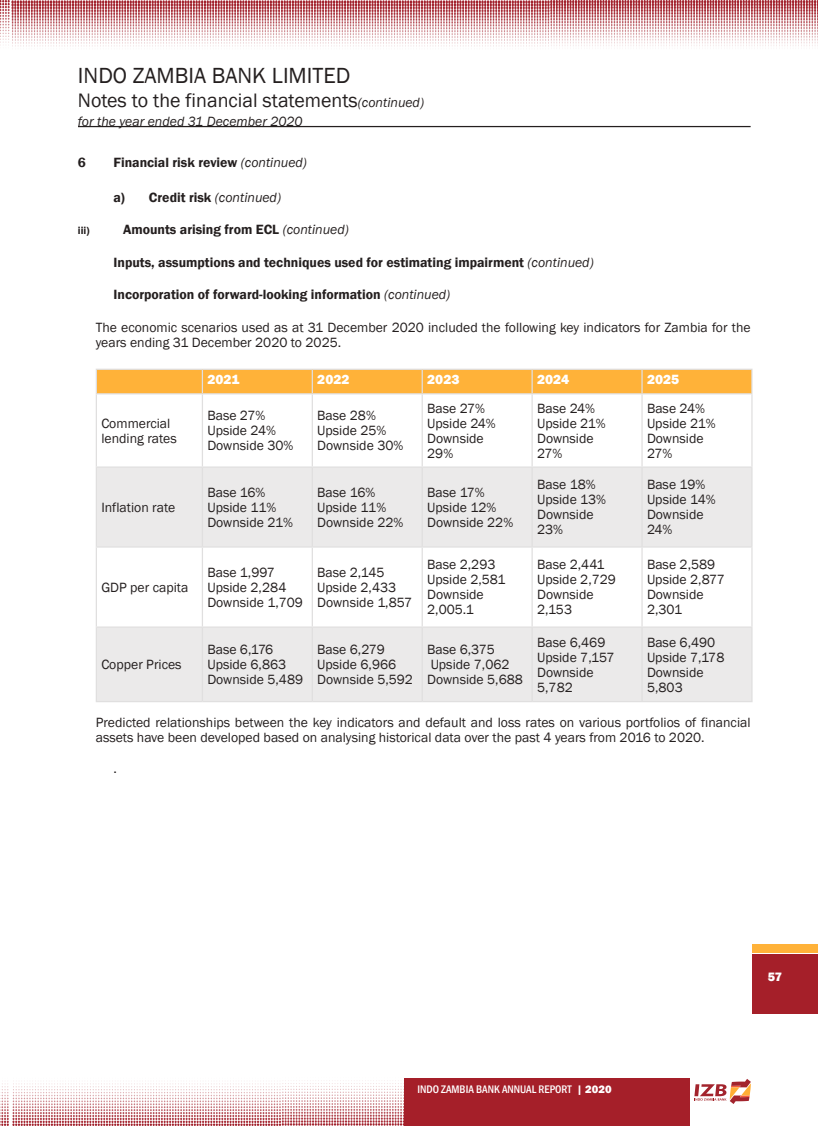
<style>
.page{position:relative;width:818px;height:1126px;background:#fff}
.page>*{position:absolute;margin:0;border:0;box-sizing:border-box;transform-origin:0 0}
.t1{font:22.5px "Franklin Gothic";color:#241f1f}
.t2{font:20px "Franklin Gothic";color:#241f1f}
.t3{font:13.75px/15px "Franklin Gothic";color:#241f1f}
.t4{font:600 13.75px "Franklin Gothic";color:#241f1f}
.t5{font:italic 13.75px "Franklin Gothic";color:#241f1f}
.t6{font:800 13.75px "Franklin Gothic";color:#fff}
.t7{font:800 12.5px "Franklin Gothic";color:#fff}
.t8{font:500 condensed 11.25px "Franklin Gothic";color:#fff}
.t9{font:600 10.62px "Franklin Gothic";color:#241f1f}
.s1{font-style:italic;font-size:13.75px}
.s2{font-weight:400;font-style:italic}
.s3{font-weight:800;font-stretch:normal}
</style>
<div class="page">
<hr style="left:78px;top:126px;width:672px;height:1px;background:#241f1f">
<svg style="left:97px;top:467px;width:654px;height:233px;fill:#ebeaea"></svg>
<hr style="left:96px;top:368px;width:106px;height:2px;background:#e0dfdf">
<hr style="left:202px;top:368px;width:110px;height:2px;background:#e0dfdf">
<hr style="left:312px;top:368px;width:110px;height:2px;background:#e0dfdf">
<hr style="left:422px;top:368px;width:110px;height:2px;background:#e0dfdf">
<hr style="left:532px;top:368px;width:110px;height:2px;background:#e0dfdf">
<hr style="left:642px;top:368px;width:110px;height:2px;background:#e0dfdf">
<div style="left:96px;top:369px;width:656px;height:24px;background:#ffb239"></div>
<hr style="left:96px;top:393px;width:106px;height:1px;background:#e0dfdf">
<hr style="left:96px;top:394px;width:1px;height:72px;background:#e0dfdf">
<hr style="left:202px;top:393px;width:110px;height:1px;background:#e0dfdf">
<hr style="left:202px;top:394px;width:1px;height:72px;background:#e0dfdf">
<hr style="left:312px;top:393px;width:110px;height:1px;background:#e0dfdf">
<hr style="left:312px;top:394px;width:1px;height:72px;background:#e0dfdf">
<hr style="left:422px;top:393px;width:110px;height:1px;background:#e0dfdf">
<hr style="left:421px;top:394px;width:2px;height:72px;background:#e0dfdf">
<hr style="left:532px;top:393px;width:110px;height:1px;background:#e0dfdf">
<hr style="left:531px;top:394px;width:1px;height:72px;background:#e0dfdf">
<hr style="left:642px;top:393px;width:110px;height:1px;background:#e0dfdf">
<hr style="left:641px;top:394px;width:1px;height:72px;background:#e0dfdf">
<hr style="left:751px;top:394px;width:1px;height:72px;background:#e0dfdf">
<hr style="left:96px;top:466px;width:106px;height:1px;background:#e0dfdf">
<hr style="left:96px;top:467px;width:1px;height:79px;background:#e0dfdf">
<hr style="left:202px;top:466px;width:110px;height:1px;background:#e0dfdf">
<hr style="left:202px;top:467px;width:1px;height:79px;background:#e0dfdf">
<hr style="left:312px;top:466px;width:110px;height:1px;background:#e0dfdf">
<hr style="left:312px;top:467px;width:1px;height:79px;background:#e0dfdf">
<hr style="left:422px;top:466px;width:110px;height:1px;background:#e0dfdf">
<hr style="left:421px;top:467px;width:2px;height:79px;background:#e0dfdf">
<hr style="left:532px;top:466px;width:110px;height:1px;background:#e0dfdf">
<hr style="left:531px;top:467px;width:1px;height:79px;background:#e0dfdf">
<hr style="left:642px;top:466px;width:110px;height:1px;background:#e0dfdf">
<hr style="left:641px;top:467px;width:1px;height:79px;background:#e0dfdf">
<hr style="left:751px;top:467px;width:1px;height:79px;background:#e0dfdf">
<hr style="left:96px;top:546px;width:106px;height:1px;background:#e0dfdf">
<hr style="left:96px;top:547px;width:1px;height:79px;background:#e0dfdf">
<hr style="left:202px;top:546px;width:110px;height:1px;background:#e0dfdf">
<hr style="left:202px;top:547px;width:1px;height:79px;background:#e0dfdf">
<hr style="left:312px;top:546px;width:110px;height:1px;background:#e0dfdf">
<hr style="left:312px;top:547px;width:1px;height:79px;background:#e0dfdf">
<hr style="left:422px;top:546px;width:110px;height:1px;background:#e0dfdf">
<hr style="left:421px;top:547px;width:2px;height:79px;background:#e0dfdf">
<hr style="left:532px;top:546px;width:110px;height:1px;background:#e0dfdf">
<hr style="left:531px;top:547px;width:1px;height:79px;background:#e0dfdf">
<hr style="left:642px;top:546px;width:110px;height:1px;background:#e0dfdf">
<hr style="left:641px;top:547px;width:1px;height:79px;background:#e0dfdf">
<hr style="left:751px;top:547px;width:1px;height:79px;background:#e0dfdf">
<hr style="left:96px;top:626px;width:106px;height:1px;background:#e0dfdf">
<hr style="left:96px;top:627px;width:1px;height:73px;background:#e0dfdf">
<hr style="left:96px;top:700px;width:106px;height:2px;background:#e0dfdf">
<hr style="left:202px;top:626px;width:110px;height:1px;background:#e0dfdf">
<hr style="left:202px;top:627px;width:1px;height:73px;background:#e0dfdf">
<hr style="left:202px;top:700px;width:110px;height:2px;background:#e0dfdf">
<hr style="left:312px;top:626px;width:110px;height:1px;background:#e0dfdf">
<hr style="left:312px;top:627px;width:1px;height:73px;background:#e0dfdf">
<hr style="left:312px;top:700px;width:110px;height:2px;background:#e0dfdf">
<hr style="left:422px;top:626px;width:110px;height:1px;background:#e0dfdf">
<hr style="left:421px;top:627px;width:2px;height:73px;background:#e0dfdf">
<hr style="left:422px;top:700px;width:110px;height:2px;background:#e0dfdf">
<hr style="left:532px;top:626px;width:110px;height:1px;background:#e0dfdf">
<hr style="left:531px;top:627px;width:1px;height:73px;background:#e0dfdf">
<hr style="left:532px;top:700px;width:110px;height:2px;background:#e0dfdf">
<hr style="left:642px;top:626px;width:110px;height:1px;background:#e0dfdf">
<hr style="left:641px;top:627px;width:1px;height:73px;background:#e0dfdf">
<hr style="left:751px;top:627px;width:1px;height:73px;background:#e0dfdf">
<hr style="left:642px;top:700px;width:110px;height:2px;background:#e0dfdf">
<svg style="left:0;top:0;width:10px;height:43px"></svg>
<svg style="left:12px;top:0;width:806px;height:1px"></svg>
<svg style="left:12px;top:1px;width:806px;height:46px"></svg>
<svg style="left:0;top:1080px;width:404px;height:45px"></svg>
<svg style="left:694px;top:1079px;width:56px;height:24px"></svg>
<div style="left:404px;top:1077px;width:285px;height:47px;background:#a51f29"></div>
<div style="left:752px;top:954px;width:66px;height:59px;background:#a51f29"></div>
<div style="left:752px;top:943px;width:66px;height:9px;background:#ffb239"></div>
<h1 class="t1" style="left:78px;top:62px;width:274px">INDO ZAMBIA BANK LIMITED</h1>
<h2 class="t2" style="left:78px;top:88px;width:347px">Notes to the financial statements<span class="s1">(continued)</span></h2>
<p class="t5" style="left:78px;top:113px;width:226px">for the year ended 31 December 2020</p>
<p class="t4" style="left:78px;top:154px;width:10px">6</p>
<p class="t4" style="left:113px;top:154px;width:195px">Financial risk review <span class="s2">(continued)</span></p>
<p class="t4" style="left:113px;top:188px;width:169px">a) Credit risk <span class="s2">(continued)</span></p>
<p class="t9" style="left:78px;top:224px;width:13px">iii)</p>
<p class="t4" style="left:123px;top:221px;width:227px">Amounts arising from ECL <span class="s2">(continued)</span></p>
<p class="t4" style="left:113px;top:253px;width:482px">Inputs, assumptions and techniques used for estimating impairment <span class="s2">(continued)</span></p>
<p class="t4" style="left:113px;top:286px;width:338px">Incorporation of forward-looking information <span class="s2">(continued)</span></p>
<p class="t3" style="left:96px;top:320px;width:656px">The economic scenarios used as at 31 December 2020 included the following key indicators for Zambia for the years ending 31 December 2020 to 2025.</p>
<p class="t6" style="left:207px;top:370px;width:34px">2021</p>
<p class="t6" style="left:317px;top:370px;width:34px">2022</p>
<p class="t6" style="left:427px;top:370px;width:34px">2023</p>
<p class="t6" style="left:537px;top:370px;width:34px">2024</p>
<p class="t6" style="left:647px;top:370px;width:34px">2025</p>
<p class="t3" style="left:101px;top:416px;width:77px">Commercial lending rates</p>
<p class="t3" style="left:207px;top:408px;width:87px">Base 27%<br>Upside 24%<br>Downside 30%</p>
<p class="t3" style="left:317px;top:408px;width:87px">Base 28%<br>Upside 25%<br>Downside 30%</p>
<p class="t3" style="left:427px;top:401px;width:70px">Base 27%<br>Upside 24%<br>Downside<br>29%</p>
<p class="t3" style="left:537px;top:401px;width:70px">Base 24%<br>Upside 21%<br>Downside<br>27%</p>
<p class="t3" style="left:647px;top:401px;width:70px">Base 24%<br>Upside 21%<br>Downside<br>27%</p>
<p class="t3" style="left:101px;top:500px;width:75px">Inflation rate</p>
<p class="t3" style="left:101px;top:580px;width:89px">GDP per capita</p>
<p class="t3" style="left:207px;top:485px;width:87px">Base 16%<br>Upside 11%<br>Downside 21%</p>
<p class="t3" style="left:317px;top:485px;width:87px">Base 16%<br>Upside 11%<br>Downside 22%</p>
<p class="t3" style="left:427px;top:485px;width:87px">Base 17%<br>Upside 12%<br>Downside 22%</p>
<p class="t3" style="left:537px;top:477px;width:71px">Base 18%<br>Upside 13%<br>Downside<br>23%</p>
<p class="t3" style="left:647px;top:477px;width:70px">Base 19%<br>Upside 14%<br>Downside<br>24%</p>
<p class="t3" style="left:207px;top:565px;width:97px">Base 1,997<br>Upside 2,284<br>Downside 1,709</p>
<p class="t3" style="left:317px;top:565px;width:96px">Base 2,145<br>Upside 2,433<br>Downside 1,857</p>
<p class="t3" style="left:427px;top:557px;width:80px">Base 2,293<br>Upside 2,581<br>Downside<br>2,005.1</p>
<p class="t3" style="left:537px;top:557px;width:80px">Base 2,441<br>Upside 2,729<br>Downside<br>2,153</p>
<p class="t3" style="left:647px;top:557px;width:79px">Base 2,589<br>Upside 2,877<br>Downside<br>2,301</p>
<p class="t3" style="left:207px;top:642px;width:97px">Base 6,176<br>Upside 6,863<br>Downside 5,489</p>
<p class="t3" style="left:317px;top:642px;width:97px">Base 6,279<br>Upside 6,966<br>Downside 5,592</p>
<p class="t3" style="left:427px;top:642px;width:97px">Base 6,375<br>Upside 7,062<br>Downside 5,688</p>
<p class="t3" style="left:537px;top:634px;width:79px">Base 6,469<br>Upside 7,157<br>Downside<br>5,782</p>
<p class="t3" style="left:647px;top:634px;width:79px">Base 6,490<br>Upside 7,178<br>Downside<br>5,803</p>
<p class="t3" style="left:96px;top:715px;width:656px">Predicted relationships between the key indicators and default and loss rates on various portfolios of financial assets have been developed based on analysing historical data over the past 4 years from 2016 to 2020.</p>
<p class="t3" style="left:113px;top:760px;width:5px">.</p>
<p class="t3" style="left:101px;top:657px;width:82px">Copper Prices</p>
<p class="t8" style="left:417px;top:1081px;width:196px">INDO ZAMBIA BANK ANNUAL REPORT <span class="s3">| 2020</span></p>
<p class="t7" style="left:768px;top:968px;width:16px">57</p>
</div>
